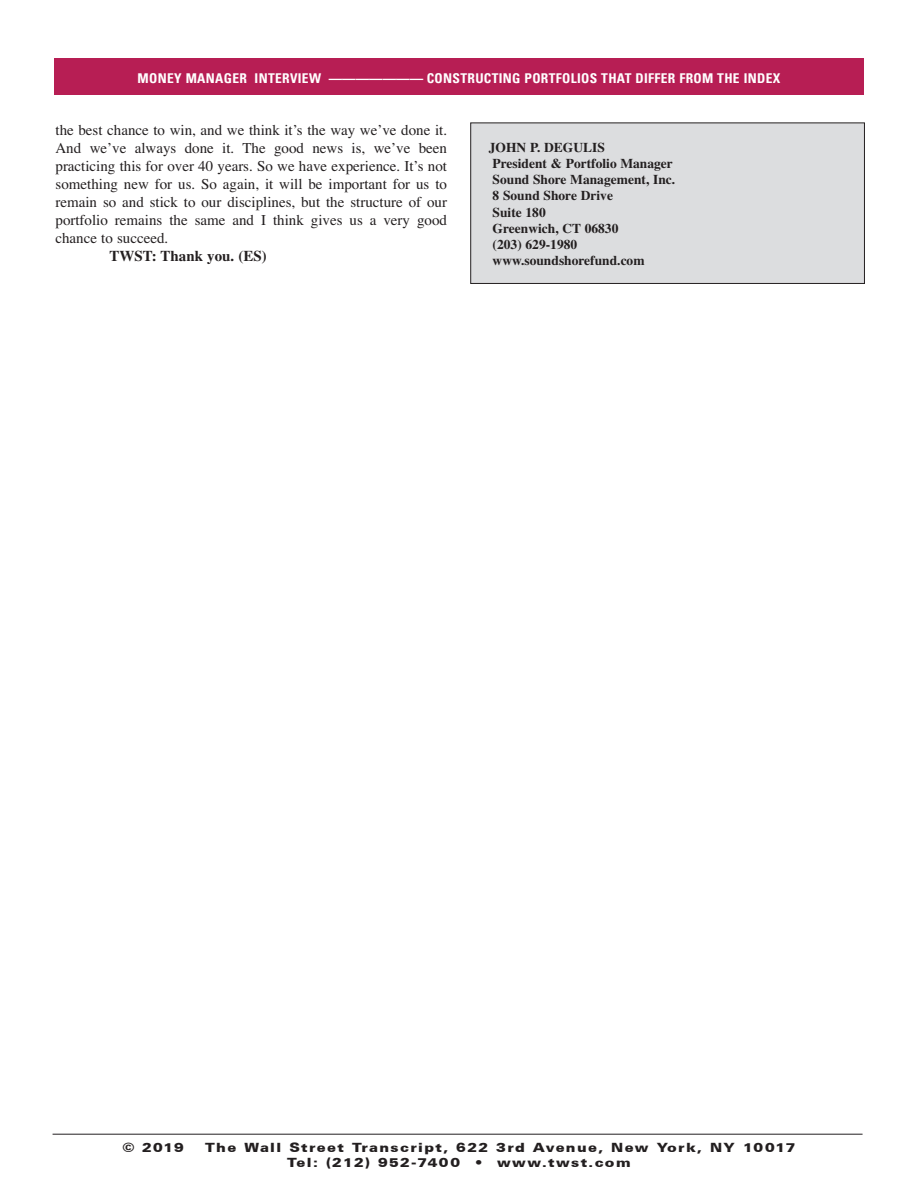
<style>
.page{position:relative;width:918px;height:1188px;background:#fff}
.page>*{position:absolute;margin:0;border:0;box-sizing:border-box;transform-origin:0 0}
.Body_Text{font:15px/18px "Times";color:#231f20;text-align:justify}
.Body_Text-2{font:700 15px "Times";color:#231f20}
.Body_Text-3{font:700 13.5px "Times";color:#231f20}
.t1{font:700 condensed 13.5px "Univers LT";letter-spacing:.025em;color:#fff}
.bio{font:900 12.75px "Univers CE";letter-spacing:.09em;color:#231f20;scale:1.15 1}
</style>
<div class="page">
<div style="left:54px;top:58px;width:810px;height:36px;background:#b71e54"></div>
<div style="left:471px;top:123px;width:393px;height:160px;background:#dcdddf"></div>
<div style="left:471px;top:123px;width:394px;height:161px;border:1px solid #231f20"></div>
<hr style="left:53px;top:1134px;width:810px;height:1px;background:#231f20">
<p class="t1" style="left:138px;top:70px;width:644px">MONEY MANAGER INTERVIEW ——————— CONSTRUCTING PORTFOLIOS THAT DIFFER FROM THE INDEX</p>
<p class="Body_Text" style="left:56px;top:122px;width:393px">the best chance to win, and we think it’s the way we’ve done it.<br>And we’ve always done it. The good news is, we’ve been practicing this for over 40 years. So we have experience. It’s not something new for us. So again, it will be important for us to remain so and stick to our disciplines, but the structure of our portfolio remains the same and I think gives us a very good chance to succeed.</p>
<p class="Body_Text-2" style="left:110px;top:246px;width:159px">TWST: Thank you. (ES)</p>
<p class="Body_Text-3" style="left:489px;top:138px;width:118px">JOHN P. DEGULIS</p>
<p class="Body_Text-3" style="left:493px;top:154px;width:182px">President &amp; Portfolio Manager</p>
<p class="Body_Text-3" style="left:493px;top:171px;width:184px">Sound Shore Management, Inc.</p>
<p class="Body_Text-3" style="left:493px;top:187px;width:122px">8 Sound Shore Drive</p>
<p class="Body_Text-3" style="left:493px;top:203px;width:55px">Suite 180</p>
<p class="Body_Text-3" style="left:493px;top:219px;width:127px">Greenwich, CT 06830</p>
<p class="Body_Text-3" style="left:493px;top:235px;width:86px">(203) 629-1980</p>
<p class="Body_Text-3" style="left:493px;top:252px;width:154px">www.soundshorefund.com</p>
<p class="bio" style="left:122px;top:1140px;width:55px">© 2019</p>
<p class="bio" style="left:205px;top:1140px;width:515px">The Wall Street Transcript, 622 3rd Avenue, New York, NY 10017</p>
<p class="bio" style="left:287px;top:1155px;width:300px">Tel: (212) 952-7400 • www.twst.com</p>
</div>
